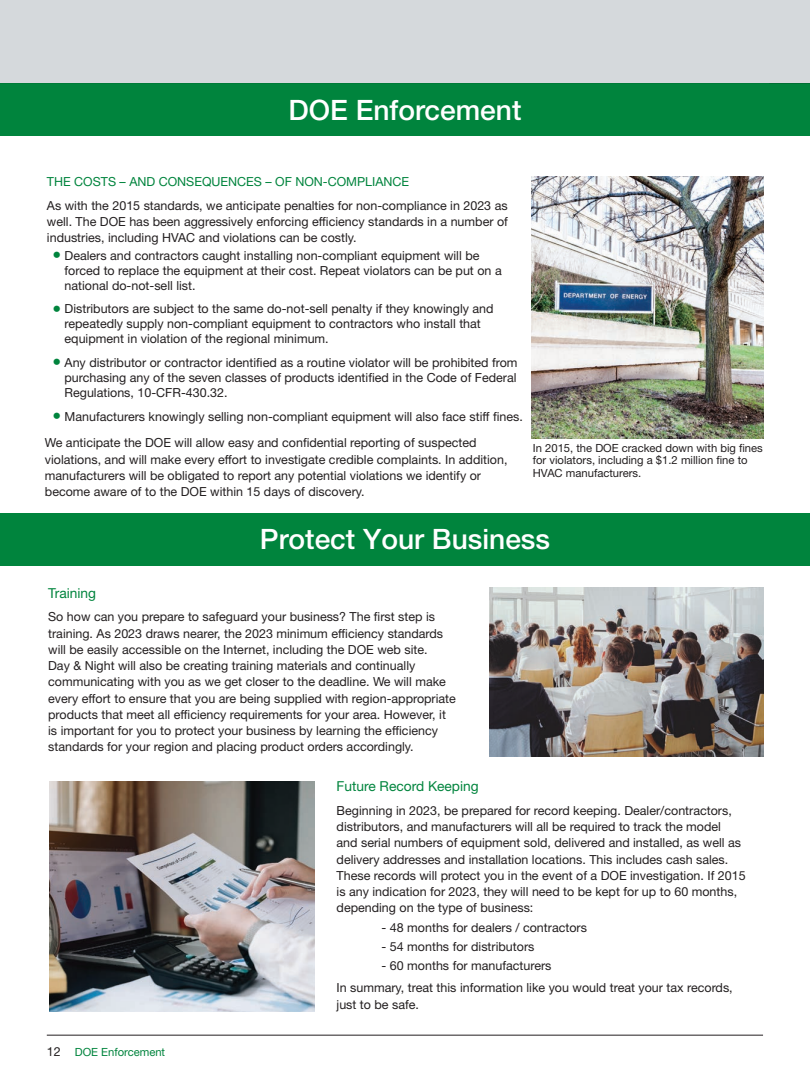
<style>
.page{position:relative;width:810px;height:1080px;background:#fff}
.page>*{position:absolute;margin:0;border:0;box-sizing:border-box;transform-origin:0 0}
.t1{font:500 28.12px "Helvetica Neue LT Std";color:#fff}
.t2{font:13.75px "Helvetica Neue LT Std";color:#00843d}
.t3{font:12.5px/16.2px "Helvetica Neue LT Std";color:#231f20}
.t4{font:11.25px/12.5px "Helvetica Neue LT Std";color:#231f20}
.t5{font:11.25px "Helvetica Neue LT Std";color:#00843d}
.s1{color:#00843d}
.s2{font-size:17.5px;color:#00843d}
.s3{font-size:12.5px;color:#231f20}
</style>
<div class="page">
<div style="left:0;top:514px;width:810px;height:52px;background:#00843d"></div>
<hr style="left:47px;top:1035px;width:716px;height:1px;background:#231f20">
<img style="left:490px;top:588px;width:273px;height:169px">
<img style="left:50px;top:781px;width:264px;height:231px">
<img style="left:532px;top:177px;width:231px;height:262px">
<div style="left:0;top:0;width:810px;height:84px;background:#d5d9dc"></div>
<div style="left:0;top:84px;width:810px;height:52px;background:#00843d"></div>
<p class="t1" style="left:289px;top:94px;width:234px">DOE Enforcement</p>
<p class="t3" style="left:47px;top:169px;width:462px;line-height:23.8px"><span class="s1">THE COSTS – AND CONSEQUENCES – OF NON-COMPLIANCE<br></span>As with the 2015 standards, we anticipate penalties for non-compliance in 2023 as</p>
<p class="t3" style="left:47px;top:213px;width:462px">well. The DOE has been aggressively enforcing efficiency standards in a number of industries, including HVAC and violations can be costly.</p>
<p class="t3" style="left:65px;top:247px;width:439px;line-height:15px;text-indent:-12px"><span class="s2">•</span> Dealers and contractors caught installing non-compliant equipment will be forced to replace the equipment at their cost. Repeat violators can be put on a national do-not-sell list.</p>
<p class="t3" style="left:65px;top:301px;width:431px;line-height:15px;text-indent:-12px"><span class="s2">•</span> Distributors are subject to the same do-not-sell penalty if they knowingly and repeatedly supply non-compliant equipment to contractors who install that equipment in violation of the regional minimum.</p>
<p class="t3" style="left:65px;top:355px;width:455px;line-height:15px;text-align:justify;text-indent:-12px"><span class="s2">•</span> Any distributor or contractor identified as a routine violator will be prohibited from purchasing any of the seven classes of products identified in the Code of Federal Regulations, 10-CFR-430.32.</p>
<p class="t3" style="left:52px;top:408px;width:472px"><span class="s2">•</span> Manufacturers knowingly selling non-compliant equipment will also face stiff fines.</p>
<p class="t3" style="left:45px;top:435px;width:464px">We anticipate the DOE will allow easy and confidential reporting of suspected violations, and will make every effort to investigate credible complaints. In addition, manufacturers will be obligated to report any potential violations we identify or become aware of to the DOE within 15 days of discovery.</p>
<p class="t4" style="left:533px;top:441px;width:232px">In 2015, the DOE cracked down with big fines for violators, including a $1.2 million fine to<br>HVAC manufacturers.</p>
<p class="t1" style="left:260px;top:522px;width:292px">Protect Your Business</p>
<p class="t2" style="left:48px;top:585px;width:49px">Training</p>
<p class="t3" style="left:48px;top:609px;width:409px">So how can you prepare to safeguard your business? The first step is training. As 2023 draws nearer, the 2023 minimum efficiency standards will be easily accessible on the Internet, including the DOE web site.<br>Day &amp; Night will also be creating training materials and continually communicating with you as we get closer to the deadline. We will make every effort to ensure that you are being supplied with region-appropriate products that meet all efficiency requirements for your area. However, it is important for you to protect your business by learning the efficiency standards for your region and placing product orders accordingly.</p>
<p class="t2" style="left:337px;top:778px;width:144px">Future Record Keeping</p>
<p class="t3" style="left:337px;top:802px;width:411px">Beginning in 2023, be prepared for record keeping. Dealer/contractors, distributors, and manufacturers will all be required to track the model<br>and serial numbers of equipment sold, delivered and installed, as well as delivery addresses and installation locations. This includes cash sales.<br>These records will protect you in the event of a DOE investigation. If 2015 is any indication for 2023, they will need to be kept for up to 60 months, depending on the type of business:</p>
<p class="t3" style="left:382px;top:920px;width:207px">- 48 months for dealers / contractors</p>
<p class="t3" style="left:382px;top:938px;width:154px">- 54 months for distributors</p>
<p class="t3" style="left:337px;top:954px;width:398px;line-height:22.5px;text-indent:45px">- 60 months for manufacturers<br>In summary, treat this information like you would treat your tax records,</p>
<p class="t3" style="left:337px;top:996px;width:84px">just to be safe.</p>
<p class="t5" style="left:47px;top:1045px;width:120px"><span class="s3">12</span> DOE Enforcement</p>
</div>
